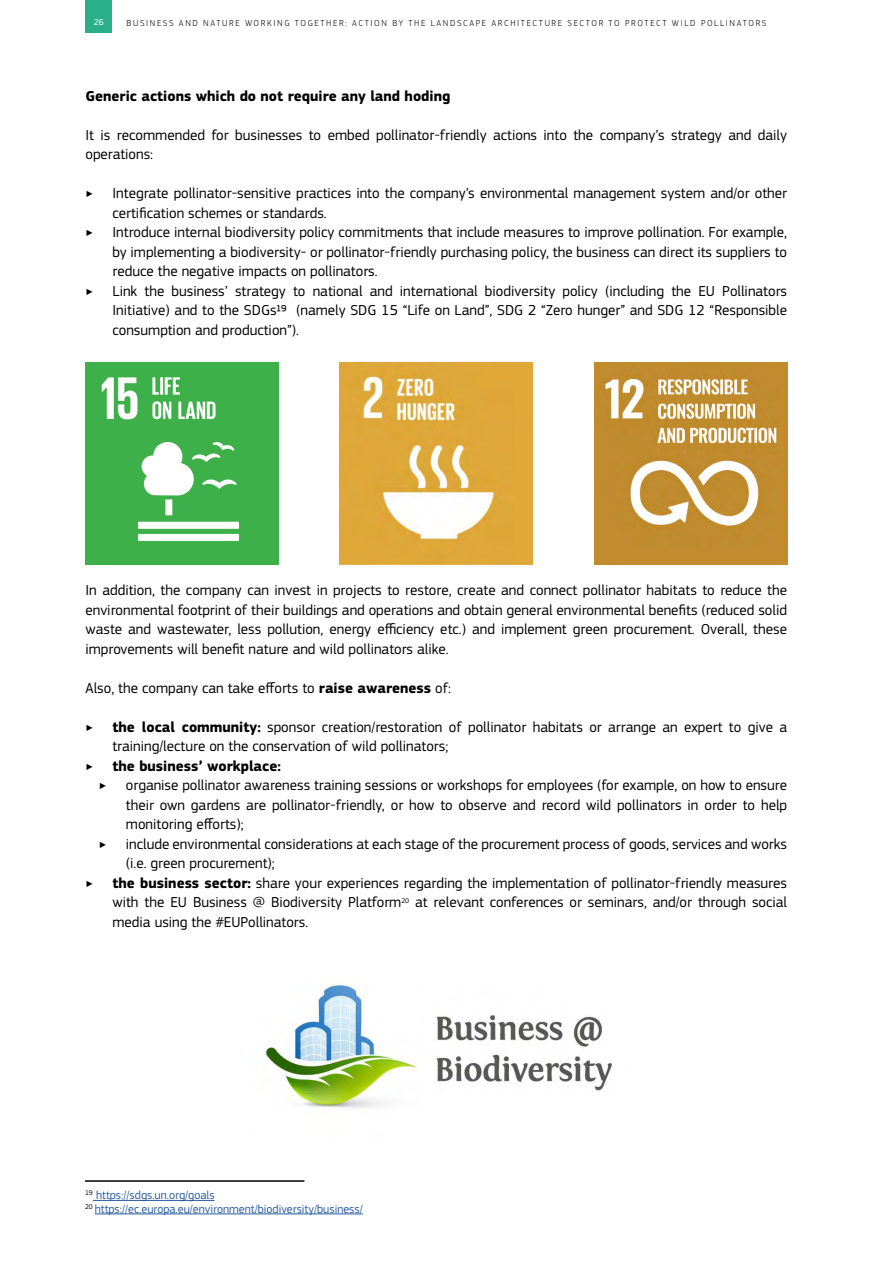
<style>
.page{position:relative;width:893px;height:1263px;background:#fff}
.page>*{position:absolute;margin:0;border:0;box-sizing:border-box;transform-origin:0 0}
.t1{font:15px/19.5px "EC Square Sans Pro";color:#000;text-align:justify}
.t2{font:700 15px "EC Square Sans Pro";color:#000}
.t3{font:12px/13.5px "EC Square Sans Pro";color:#275b9b}
.t4{font:300 9px "EC Square Sans Pro";letter-spacing:.18em;color:#000}
.t5{font:9px "EC Square Sans Pro";color:#fff}
.s1{font-weight:700}
</style>
<div class="page">
<div style="left:85px;top:0;width:27px;height:33px;background:#2bae8a"></div>
<hr style="left:93px;top:1200px;width:122px;height:1px;background:#275b9b">
<hr style="left:95px;top:1213px;width:268px;height:1px;background:#275b9b">
<hr style="left:85px;top:1180px;width:219px;height:2px;background:#000">
<img style="left:85px;top:362px;width:193px;height:202px">
<img style="left:340px;top:362px;width:193px;height:202px">
<img style="left:594px;top:362px;width:193px;height:202px">
<img style="left:265px;top:984px;width:347px;height:125px">
<p class="t5" style="left:94px;top:17px;width:12px">26</p>
<p class="t4" style="left:126px;top:18px;width:641px">BUSINESS AND NATURE WORKING TOGETHER: ACTION BY THE LANDSCAPE ARCHITECTURE SECTOR TO PROTECT WILD POLLINATORS</p>
<p class="t2" style="left:85px;top:87px;width:366px">Generic actions which do not require any land hoding</p>
<p class="t1" style="left:85px;top:125px;width:703px">It is recommended for businesses to embed pollinator-friendly actions into the company’s strategy and daily operations:</p>
<p class="t1" style="left:85px;top:183px;width:9px">‣</p>
<p class="t1" style="left:112px;top:183px;width:676px">Integrate pollinator-sensitive practices into the company’s environmental management system and/or other certification schemes or standards.</p>
<p class="t1" style="left:85px;top:222px;width:9px">‣</p>
<p class="t1" style="left:112px;top:222px;width:676px">Introduce internal biodiversity policy commitments that include measures to improve pollination. For example, by implementing a biodiversity- or pollinator-friendly purchasing policy, the business can direct its suppliers to reduce the negative impacts on pollinators.</p>
<p class="t1" style="left:85px;top:281px;width:9px">‣</p>
<p class="t1" style="left:112px;top:281px;width:676px">Link the business’ strategy to national and international biodiversity policy (including the EU Pollinators Initiative) and to the SDGs19 (namely SDG 15 “Life on Land”, SDG 2 “Zero hunger” and SDG 12 “Responsible consumption and production”).</p>
<p class="t1" style="left:85px;top:581px;width:703px">In addition, the company can invest in projects to restore, create and connect pollinator habitats to reduce the environmental footprint of their buildings and operations and obtain general environmental benefits (reduced solid waste and wastewater, less pollution, energy efficiency etc.) and implement green procurement. Overall, these improvements will benefit nature and wild pollinators alike.</p>
<p class="t1" style="left:85px;top:678px;width:367px">Also, the company can take efforts to <span class="s1">raise awareness</span> of:</p>
<p class="t1" style="left:85px;top:717px;width:9px">‣</p>
<p class="t1" style="left:112px;top:717px;width:676px"><span class="s1">the local community:</span> sponsor creation/restoration of pollinator habitats or arrange an expert to give a training/lecture on the conservation of wild pollinators;</p>
<p class="t1" style="left:85px;top:756px;width:9px">‣</p>
<p class="t2" style="left:112px;top:757px;width:170px">the business’ workplace:</p>
<p class="t1" style="left:99px;top:776px;width:9px">‣</p>
<p class="t1" style="left:126px;top:776px;width:663px">organise pollinator awareness training sessions or workshops for employees (for example, on how to ensure their own gardens are pollinator-friendly, or how to observe and record wild pollinators in order to help monitoring efforts);</p>
<p class="t1" style="left:99px;top:834px;width:9px">‣</p>
<p class="t1" style="left:126px;top:834px;width:663px">include environmental considerations at each stage of the procurement process of goods, services and works (i.e. green procurement);</p>
<p class="t1" style="left:85px;top:873px;width:9px">‣</p>
<p class="t1" style="left:112px;top:873px;width:676px"><span class="s1">the business sector:</span> share your experiences regarding the implementation of pollinator-friendly measures with the EU Business @ Biodiversity Platform<sup>20</sup> at relevant conferences or seminars, and/or through social media using the #EUPollinators.</p>
<p class="t3" style="left:85px;top:1188px;width:279px"><sup>19</sup> https://sdgs.un.org/goals<br><sup>20</sup> https://ec.europa.eu/environment/biodiversity/business/</p>
</div>
